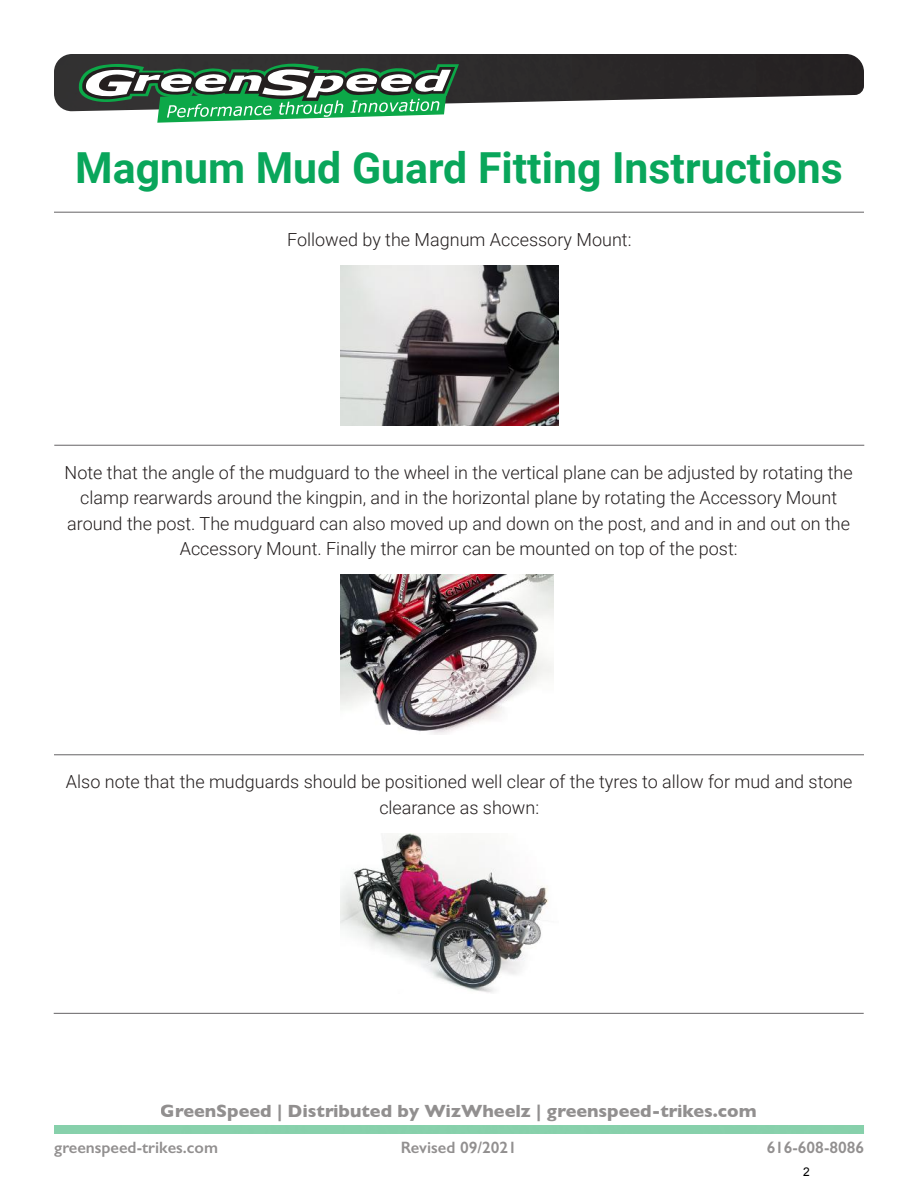
<style>
.page{position:relative;width:918px;height:1188px;background:#fff}
.page>*{position:absolute;margin:0;border:0;box-sizing:border-box;transform-origin:0 0}
.t1{font:700 42.75px "Roboto";color:#09a65b}
.t2{font:300 18px/25.5px "Roboto";color:#241f1f;text-align:center}
.t3{font:700 18px "Gill Sans";color:#241f1f}
.t4{font:600 16.5px "Gill Sans";color:#241f1f}
.t5{font:12px "Arial";color:#000}
</style>
<div class="page">
<img style="left:54px;top:54px;width:810px;height:57px">
<svg style="left:79px;top:61px;width:380px;height:62px"></svg>
<img style="left:340px;top:265px;width:218px;height:160px">
<hr style="left:54px;top:212px;width:810px;height:1px;background:#656365">
<img style="left:340px;top:575px;width:213px;height:160px">
<hr style="left:54px;top:445px;width:810px;height:1px;background:#656365">
<hr style="left:54px;top:1013px;width:810px;height:1px;background:#656365">
<img style="left:340px;top:833px;width:208px;height:160px">
<hr style="left:54px;top:754px;width:810px;height:1px;background:#656365">
<h1 class="t1" style="left:75px;top:138px;width:769px">Magnum Mud Guard Fitting Instructions</h1>
<p class="t2" style="left:287px;top:226px;width:346px">Followed by the Magnum Accessory Mount:</p>
<p class="t2" style="left:65px;top:459px;width:790px">Note that the angle of the mudguard to the wheel in the vertical plane can be adjusted by rotating the clamp rearwards around the kingpin, and in the horizontal plane by rotating the Accessory Mount around the post. The mudguard can also moved up and down on the post, and and in and out on the Accessory Mount. Finally the mirror can be mounted on top of the post:</p>
<p class="t2" style="left:66px;top:768px;width:788px">Also note that the mudguards should be positioned well clear of the tyres to allow for mud and stone clearance as shown:</p>
<p class="t3" style="left:161px;top:1097px;width:597px">GreenSpeed | Distributed by WizWheelz | greenspeed-trikes.com</p>
<p class="t4" style="left:54px;top:1138px;width:165px">greenspeed-trikes.com</p>
<p class="t4" style="left:400px;top:1138px;width:118px">Revised 09/2021</p>
<p class="t4" style="left:766px;top:1138px;width:99px">616-608-8086</p>
<p class="t5" style="left:803px;top:1164px;width:8px">2</p>
</div>
